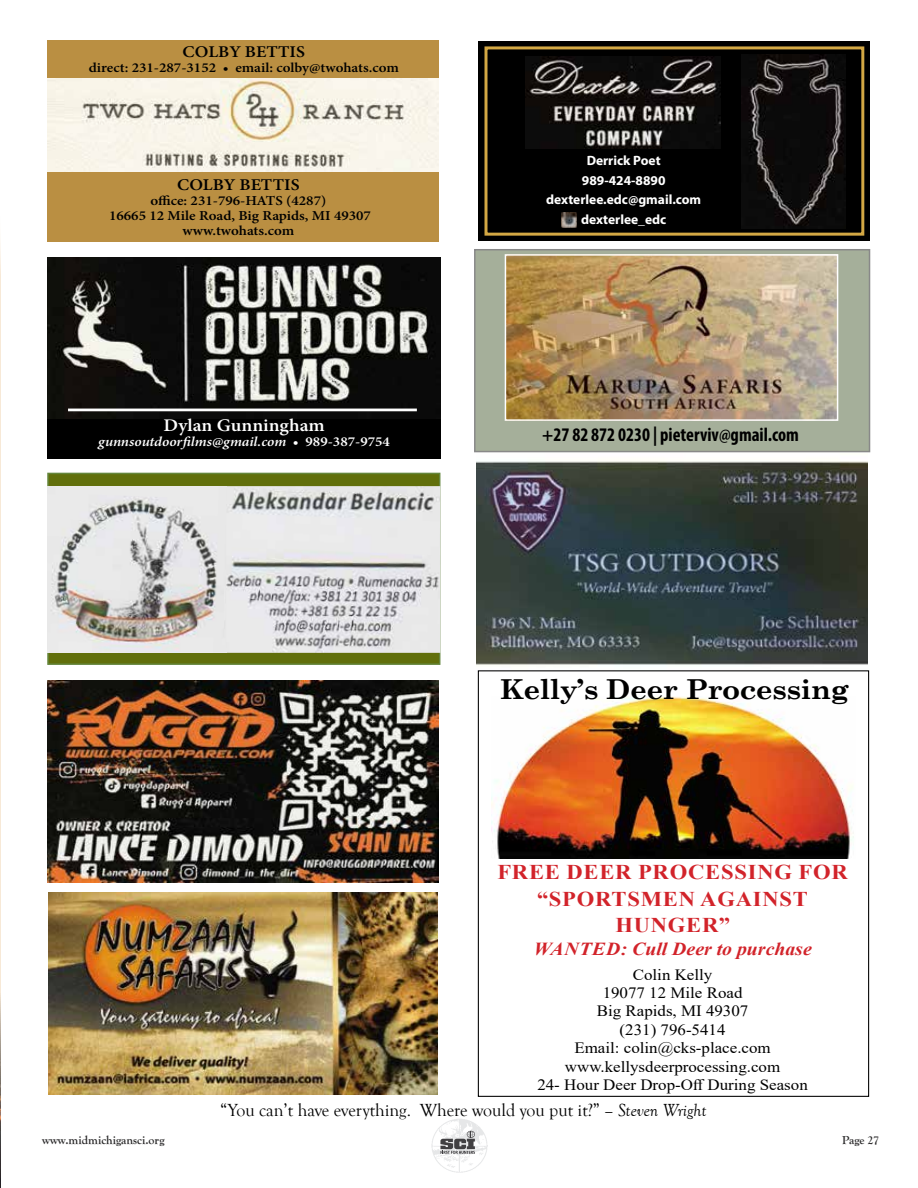
<style>
.page{position:relative;width:918px;height:1188px;background:#fff}
.page>*{position:absolute;margin:0;border:0;box-sizing:border-box;transform-origin:0 0}
.t1{font:700 27.6px "Century Schoolbook";letter-spacing:-.02em;color:#000;scale:1.08 1}
.t2{font:700 21px/26.2px "Times New Roman";letter-spacing:.035em;color:#d2232a;text-align:center;scale:1.08 1}
.t3{font:700 condensed 19.35px "Myriad Pro";color:#000}
.t4{font:italic 700 18.3px "Times New Roman";color:#d2232a;scale:1.08 1}
.t5{font:18px "Goudy Old Style T";color:#000}
.t6{font:600 17.85px "Minion Pro";color:#fff;scale:1.09 1}
.t7{font:700 17.1px "Times New Roman";color:#000;scale:1.24 1}
.t8{font:600 16.5px "Minion Pro";color:#000;scale:1.09 1}
.t9{font:15.75px/18.3px "Times New Roman";color:#000;text-align:center;scale:1.08 1}
.t10{font:600 13.65px/15px "Minion Pro";color:#000;text-align:center;scale:1.09 1}
.t11{font:italic 600 13.65px "Minion Pro";letter-spacing:-.005em;color:#fff;scale:1.09 1}
.t12{font:700 13.5px/19.5px "Myriad Pro";color:#fff;text-align:center}
.t13{font:700 12px "Goudy Old Style T";color:#292829}
.s1{font-style:normal}
.s2{font-style:italic}
</style>
<div class="page">
<hr style="left:0;top:208px;width:1px;height:923px;background:#efd0a9">
<div style="left:47px;top:473px;width:393px;height:192px;background:#616f0b;border:2px solid #64863c"></div>
<img style="left:0;top:764px;width:1px;height:424px">
<img style="left:49px;top:892px;width:388px;height:203px">
<img style="left:431px;top:1119px;width:57px;height:54px">
<svg style="left:440px;top:1131px;width:35px;height:23px"></svg>
<img style="left:47px;top:681px;width:392px;height:202px">
<img style="left:47px;top:78px;width:392px;height:95px">
<div style="left:47px;top:40px;width:392px;height:38px;background:#ba8f42"></div>
<div style="left:47px;top:173px;width:392px;height:69px;background:#ba8f42"></div>
<div style="left:47px;top:257px;width:393px;height:202px;background:#000"></div>
<img style="left:47px;top:257px;width:393px;height:161px">
<hr style="left:68px;top:409px;width:349px;height:2px;background:#fff">
<div style="left:479px;top:41px;width:391px;height:200px;background:#000"></div>
<div style="left:484px;top:46px;width:380px;height:190px;border:3px solid #d4a844"></div>
<img style="left:742px;top:54px;width:104px;height:174px">
<img style="left:525px;top:57px;width:196px;height:92px">
<img style="left:562px;top:212px;width:14px;height:15px">
<img style="left:47px;top:486px;width:393px;height:167px">
<img style="left:477px;top:461px;width:390px;height:212px">
<div style="left:475px;top:250px;width:395px;height:202px;background:#a5af9a"></div>
<img style="left:508px;top:257px;width:327px;height:161px">
<div style="left:505px;top:254px;width:333px;height:167px;border:2px solid #fff"></div>
<div style="left:478px;top:671px;width:391px;height:425px;background:#fff"></div>
<img style="left:491px;top:696px;width:363px;height:162px">
<p class="t8" style="left:183px;top:41px;width:114px">COLBY BETTIS</p>
<p class="t10" style="left:89px;top:61px;width:286px">direct: 231-287-3152 • email: colby@twohats.com</p>
<p class="t8" style="left:177px;top:173px;width:114px">COLBY BETTIS</p>
<p class="t10" style="left:109px;top:193px;width:242px">office: 231-796-HATS (4287)<br>16665 12 Mile Road, Big Rapids, MI 49307 www.twohats.com</p>
<p class="t6" style="left:163px;top:413px;width:150px">Dylan Gunningham</p>
<p class="t11" style="left:98px;top:433px;width:269px">gunnsoutdoorfilms@gmail.com <span class="s1">• 989-387-9754</span></p>
<p class="t12" style="left:546px;top:151px;width:156px">Derrick Poet<br>989-424-8890 dexterlee.edc@gmail.com dexterlee_edc</p>
<p class="t3" style="left:542px;top:422px;width:258px">+27 82 872 0230 | pieterviv@gmail.com</p>
<h1 class="t1" style="left:500px;top:668px;width:325px">Kelly’s Deer Processing</h1>
<p class="t7" style="left:573px;top:674px;width:164px">Hunting Buddy Bucks</p>
<h2 class="t2" style="left:497px;top:859px;width:326px">FREE DEER PROCESSING FOR “SPORTSMEN AGAINST<br>HUNGER”</h2>
<p class="t4" style="left:534px;top:937px;width:259px">WANTED: Cull Deer to purchase</p>
<p class="t9" style="left:537px;top:965px;width:252px">Colin Kelly<br>19077 12 Mile Road<br>Big Rapids, MI 49307<br>(231) 796-5414<br>Email: colin@cks-place.com www.kellysdeerprocessing.com<br>24- Hour Deer Drop-Off During Season</p>
<p class="t5" style="left:220px;top:1100px;width:488px">“You can’t have everything. Where would you put it?” <span class="s2">– Steven Wright</span></p>
<p class="t13" style="left:42px;top:1133px;width:124px">www.midmichigansci.org</p>
<p class="t13" style="left:842px;top:1133px;width:38px">Page 27</p>
</div>
